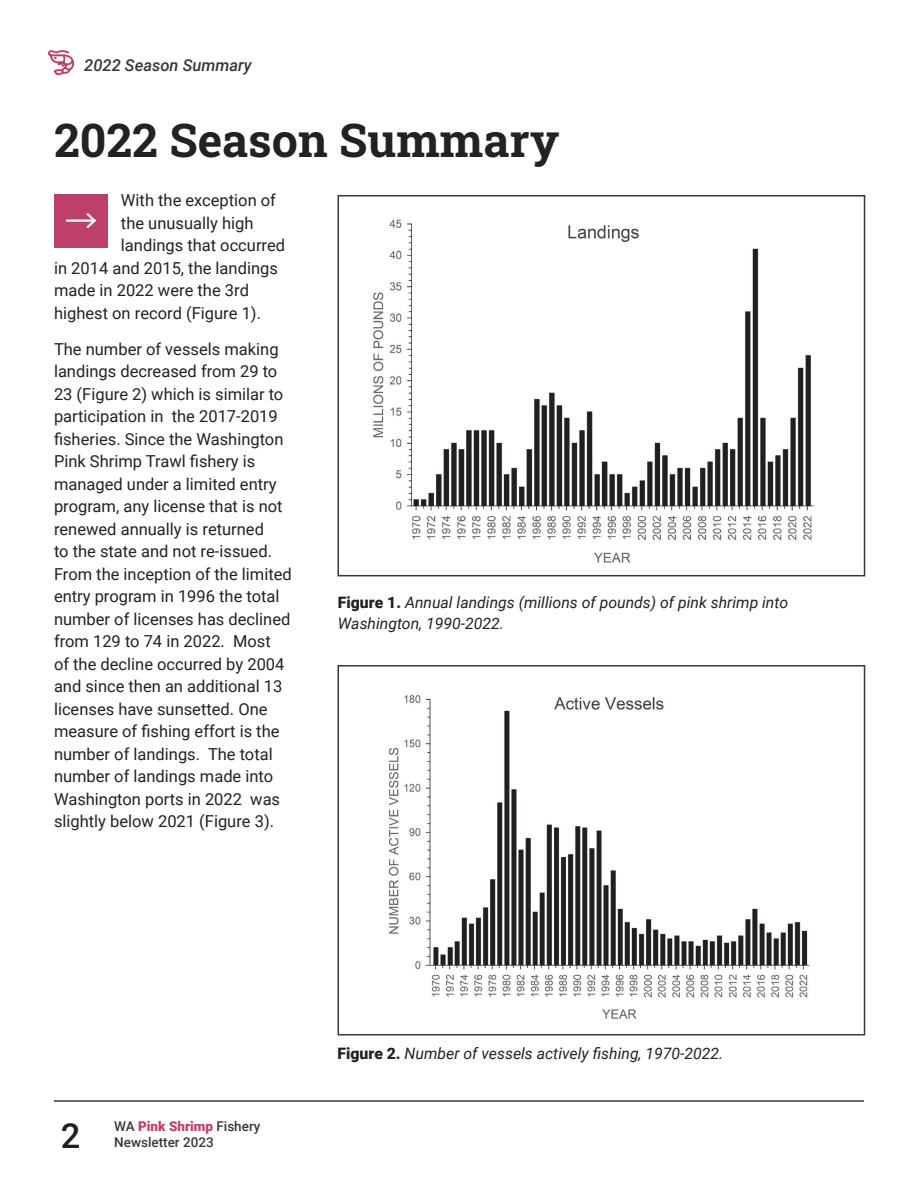
<style>
.page{position:relative;width:918px;height:1188px;background:#fff}
.page>*{position:absolute;margin:0;border:0;box-sizing:border-box;transform-origin:0 0}
.Heading_1{font:700 46.5px "Roboto Slab";color:#222}
.t1{font:500 34.5px "Roboto";color:#231f20}
.body{font:16.5px/22.5px "Roboto";color:#222}
.t2{font:italic 500 16.5px "Roboto";color:#383838}
.t3{font:italic 15.75px/21px "Roboto";color:#222}
.t4{font:900 13.5px "Roboto";color:#bc406a}
.t5{font:500 13.5px "Roboto";color:#383838}
.s1{font-weight:900;font-style:normal}
.s2{font-weight:500;color:#383838}
</style>
<div class="page">
<div style="left:54px;top:194px;width:53px;height:53px;background:#bc406a"></div>
<hr style="left:67px;top:219px;width:28px;height:3px;background:#fff">
<svg style="left:85px;top:213px;width:12px;height:15px"></svg>
<hr style="left:54px;top:1100px;width:810px;height:2px;background:#383838">
<svg style="left:48px;top:50px;width:26px;height:26px"></svg>
<img style="left:388px;top:695px;width:422px;height:324px">
<div style="left:338px;top:665px;width:527px;height:370px;border:2px solid #383838"></div>
<img style="left:373px;top:219px;width:441px;height:344px">
<div style="left:338px;top:195px;width:527px;height:381px;border:2px solid #383838"></div>
<p class="t2" style="left:84px;top:54px;width:169px">2022 Season Summary</p>
<p class="Heading_1" style="left:54px;top:108px;width:507px">2022 Season Summary</p>
<p class="body" style="left:121px;top:188px;width:157px">With the exception of</p>
<p class="body" style="left:121px;top:211px;width:134px">the unusually high</p>
<p class="body" style="left:121px;top:233px;width:166px">landings that occurred</p>
<p class="body" style="left:54px;top:256px;width:225px">in 2014 and 2015, the landings</p>
<p class="body" style="left:54px;top:278px;width:196px">made in 2022 were the 3rd</p>
<p class="body" style="left:54px;top:301px;width:209px">highest on record (Figure 1).</p>
<p class="body" style="left:54px;top:337px;width:239px">The number of vessels making landings decreased from 29 to<br>23 (Figure 2) which is similar to participation in the 2017-2019 fisheries. Since the Washington<br>Pink Shrimp Trawl fishery is managed under a limited entry program, any license that is not renewed annually is returned<br>to the state and not re-issued.<br>From the inception of the limited entry program in 1996 the total number of licenses has declined from 129 to 74 in 2022. Most<br>of the decline occurred by 2004 and since then an additional 13 licenses have sunsetted. One measure of fishing effort is the number of landings. The total number of landings made into<br>Washington ports in 2022 was slightly below 2021 (Figure 3).</p>
<p class="t3" style="left:338px;top:591px;width:452px"><span class="s1">Figure 1.</span> Annual landings (millions of pounds) of pink shrimp into<br>Washington, 1990-2022.</p>
<h2 class="t1" style="left:61px;top:1111px;width:21px">2</h2>
<p class="t4" style="left:114px;top:1117px;width:148px"><span class="s2">WA</span> Pink Shrimp <span class="s2">Fishery</span></p>
<p class="t5" style="left:114px;top:1133px;width:101px">Newsletter 2023</p>
<p class="t3" style="left:338px;top:1043px;width:387px"><span class="s1">Figure 2.</span> Number of vessels actively fishing, 1970-2022.</p>
</div>
